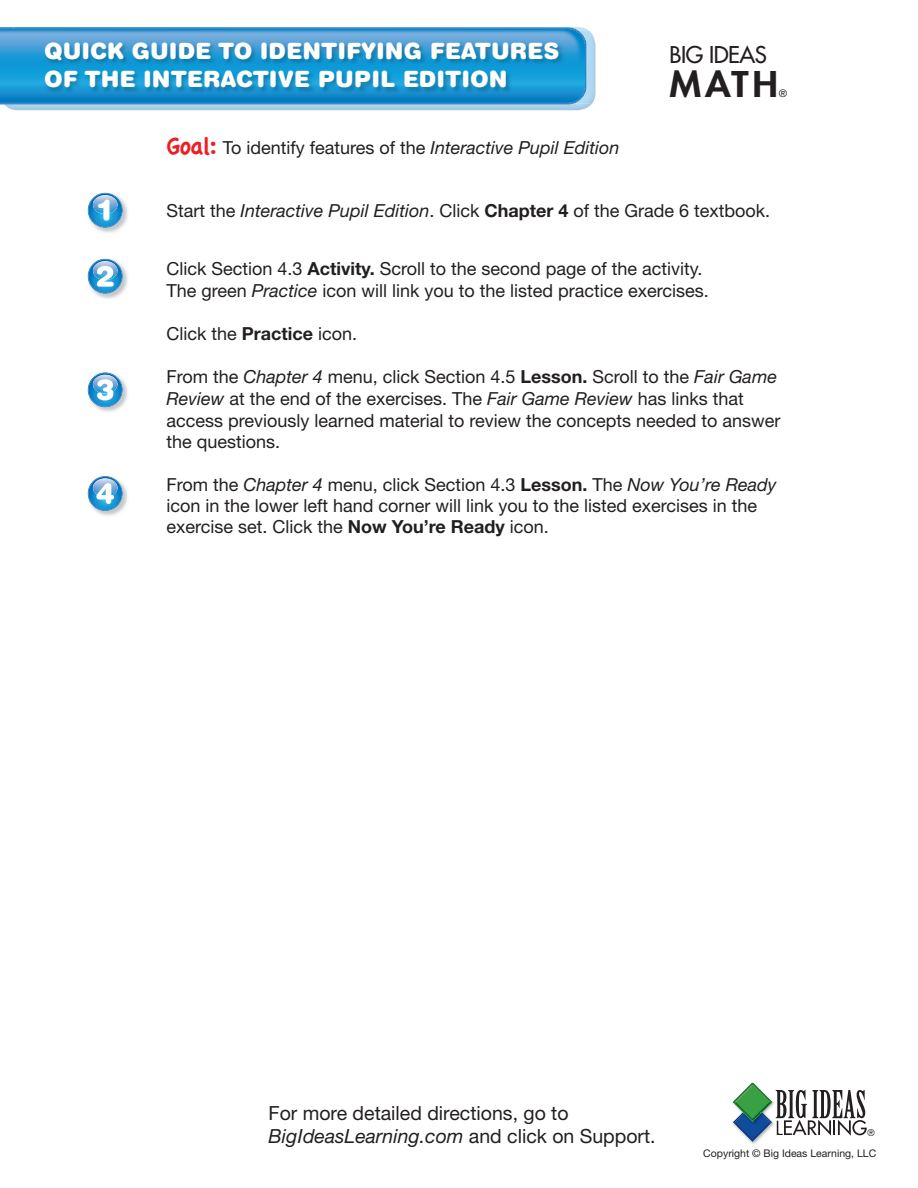
<style>
.page{position:relative;width:918px;height:1188px;background:#fff}
.page>*{position:absolute;margin:0;border:0;box-sizing:border-box;transform-origin:0 0}
.t1{font:800 34.5px "Futura";color:#231f20;scale:1.1 1}
.t2{font:900 22.5px/28.5px "Helvetica Rounded";color:#fff}
.t3{font:22.5px "Futura";letter-spacing:-.02em;color:#231f20}
.t4{font:19.5px/23.4px "Helvetica Neue";color:#231f20}
.t5{font:18px/21.6px "Helvetica Neue";color:#231f20}
.t6{font:10.5px "Helvetica Neue";color:#231f20}
.t7{font:9px "Futura";color:#231f20}
.s1{font-family:"Apple Casual";font-size:25.5px;color:#ee1d23}
.s2{font-style:italic}
.s3{font-weight:700}
</style>
<div class="page">
<img style="left:750px;top:1142px;width:7px;height:2px">
<svg style="left:733px;top:1083px;width:134px;height:53px"></svg>
<img style="left:4px;top:103px;width:588px;height:7px">
<img style="left:586px;top:31px;width:9px;height:72px">
<svg style="left:0;top:27px;width:12px;height:1px"></svg>
<img style="left:12px;top:27px;width:566px;height:1px">
<img style="left:0;top:28px;width:586px;height:76px">
<img style="left:44px;top:42px;width:520px;height:52px">
<img style="left:95px;top:200px;width:33px;height:33px">
<svg style="left:88px;top:193px;width:35px;height:35px"></svg>
<img style="left:95px;top:266px;width:33px;height:33px">
<svg style="left:88px;top:259px;width:35px;height:35px"></svg>
<img style="left:95px;top:380px;width:33px;height:32px">
<svg style="left:88px;top:372px;width:35px;height:35px"></svg>
<img style="left:95px;top:484px;width:33px;height:32px">
<svg style="left:88px;top:476px;width:35px;height:35px"></svg>
<img style="left:734px;top:1103px;width:49px;height:39px">
<p class="t2" style="left:44px;top:39px;width:517px">QUICK GUIDE TO IDENTIFYING FEATURES<br>OF THE INTERACTIVE PUPIL EDITION</p>
<p class="t5" style="left:166px;top:138px;width:454px"><span class="s1">Goal:</span> To identify features of the <span class="s2">Interactive Pupil Edition</span></p>
<p class="t3" style="left:670px;top:43px;width:99px">BIG IDEAS</p>
<h1 class="t1" style="left:670px;top:68px;width:100px">MATH</h1>
<p class="t6" style="left:779px;top:90px;width:10px">®</p>
<p class="t5" style="left:166px;top:201px;width:605px">Start the <span class="s2">Interactive Pupil Edition</span>. Click <span class="s3">Chapter 4</span> of the Grade 6 textbook.</p>
<p class="t5" style="left:166px;top:260px;width:544px">Click Section 4.3 <span class="s3">Activity.</span> Scroll to the second page of the activity.<br>The green <span class="s2">Practice</span> icon will link you to the listed practice exercises.</p>
<p class="t5" style="left:166px;top:325px;width:192px">Click the <span class="s3">Practice</span> icon.</p>
<p class="t5" style="left:166px;top:368px;width:616px">From the <span class="s2">Chapter 4</span> menu, click Section 4.5 <span class="s3">Lesson.</span> Scroll to the <span class="s2">Fair Game Review</span> at the end of the exercises. The <span class="s2">Fair Game Review</span> has links that access previously learned material to review the concepts needed to answer the questions.</p>
<p class="t5" style="left:166px;top:476px;width:611px;line-height:21px">From the <span class="s2">Chapter 4</span> menu, click Section 4.3 <span class="s3">Lesson.</span> The <span class="s2">Now You’re Ready </span>icon in the lower left hand corner will link you to the listed exercises in the exercise set. Click the <span class="s3">Now You’re Ready</span> icon.</p>
<p class="t4" style="left:268px;top:1103px;width:389px">For more detailed directions, go to<br><span class="s2">BigIdeasLearning.com</span> and click on Support.</p>
<p class="t7" style="left:867px;top:1129px;width:9px">®</p>
<p class="t6" style="left:703px;top:1149px;width:175px">Copyright © Big Ideas Learning, LLC</p>
</div>
